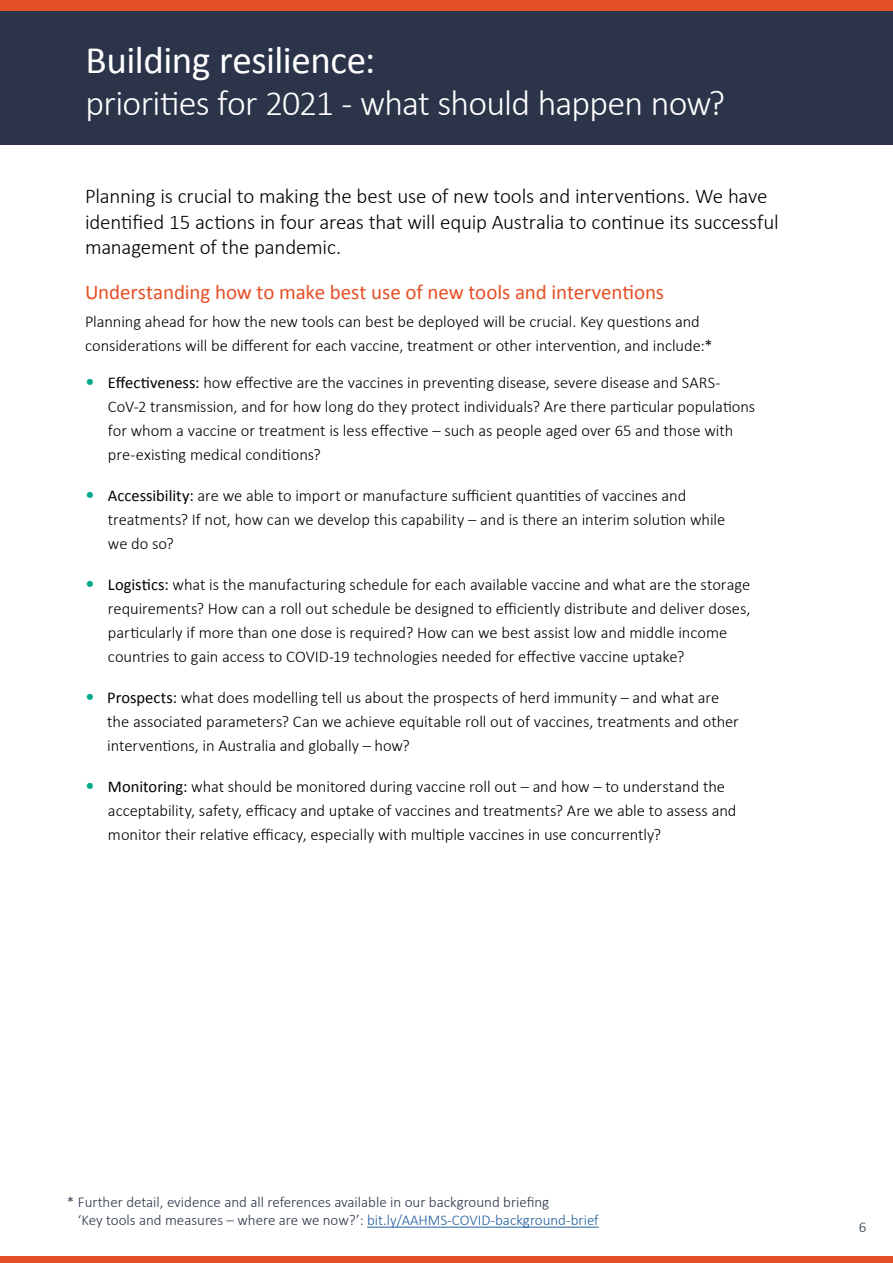
<style>
.page{position:relative;width:893px;height:1263px;background:#fff}
.page>*{position:absolute;margin:0;border:0;box-sizing:border-box;transform-origin:0 0}
.t1{font:39px "Calibri";letter-spacing:-.01em;color:#fff}
.t2{font:300 36px "Calibri";letter-spacing:-.02em;color:#fff}
.t3{font:300 21px/25.5px "Calibri";letter-spacing:-.01em;color:#000}
.t4{font:21px "Calibri";letter-spacing:-.01em;color:#e54f25}
.t5{font:300 16.5px/24px "Calibri";letter-spacing:-.005em;color:#000}
.t6{font:300 15px/18px "Calibri";color:#2b3449}
.s1{font-weight:400;font-size:19.5px;color:#00a88e}
.s2{font-weight:400}
.s3{color:#215e9e}
</style>
<div class="page">
<div style="left:0;top:1256px;width:893px;height:7px;background:#e54f25"></div>
<hr style="left:367px;top:1227px;width:232px;height:1px;background:#215e9e">
<div style="left:0;top:0;width:893px;height:145px;background:#2b3449"></div>
<div style="left:0;top:0;width:893px;height:11px;background:#e54f25"></div>
<h1 class="t1" style="left:86px;top:36px;width:291px">Building resilience:</h1>
<h2 class="t2" style="left:86px;top:81px;width:641px">priorities for 2021 - what should happen now?</h2>
<p class="t3" style="left:85px;top:183px;width:695px">Planning is crucial to making the best use of new tools and interventions. We have identified 15 actions in four areas that will equip Australia to continue its successful management of the pandemic.</p>
<p class="t4" style="left:85px;top:279px;width:580px">Understanding how to make best use of new tools and interventions</p>
<p class="t5" style="left:85px;top:309px;width:629px">Planning ahead for how the new tools can best be deployed will be crucial. Key questions and considerations will be different for each vaccine, treatment or other intervention, and include:*</p>
<p class="t5" style="left:108px;top:370px;width:649px;text-indent:-23px"><span class="s1">•</span> <span class="s2">Effectiveness:</span> how effective are the vaccines in preventing disease, severe disease and SARS-CoV-2 transmission, and for how long do they protect individuals? Are there particular populations for whom a vaccine or treatment is less effective – such as people aged over 65 and those with pre-existing medical conditions?</p>
<p class="t5" style="left:108px;top:483px;width:619px;text-indent:-23px"><span class="s1">•</span> <span class="s2">Accessibility:</span> are we able to import or manufacture sufficient quantities of vaccines and treatments? If not, how can we develop this capability – and is there an interim solution while we do so?</p>
<p class="t5" style="left:108px;top:572px;width:644px;text-indent:-23px"><span class="s1">•</span> <span class="s2">Logistics:</span> what is the manufacturing schedule for each available vaccine and what are the storage requirements? How can a roll out schedule be designed to efficiently distribute and deliver doses, particularly if more than one dose is required? How can we best assist low and middle income countries to gain access to COVID-19 technologies needed for effective vaccine uptake?</p>
<p class="t5" style="left:107px;top:685px;width:633px;text-indent:-22px"><span class="s1">•</span> <span class="s2">Prospects:</span> what does modelling tell us about the prospects of herd immunity – and what are the associated parameters? Can we achieve equitable roll out of vaccines, treatments and other interventions, in Australia and globally – how?</p>
<p class="t5" style="left:108px;top:774px;width:630px;text-indent:-23px"><span class="s1">•</span> <span class="s2">Monitoring:</span> what should be monitored during vaccine roll out – and how – to understand the acceptability, safety, efficacy and uptake of vaccines and treatments? Are we able to assess and monitor their relative efficacy, especially with multiple vaccines in use concurrently?</p>
<p class="t6" style="left:78px;top:1193px;width:522px;text-indent:-11px">* Further detail, evidence and all references available in our background briefing<br>‘Key tools and measures – where are we now?’: <span class="s3">bit.ly/AAHMS-COVID-background-brief</span></p>
<p class="t6" style="left:859px;top:1217px;width:9px">6</p>
</div>
